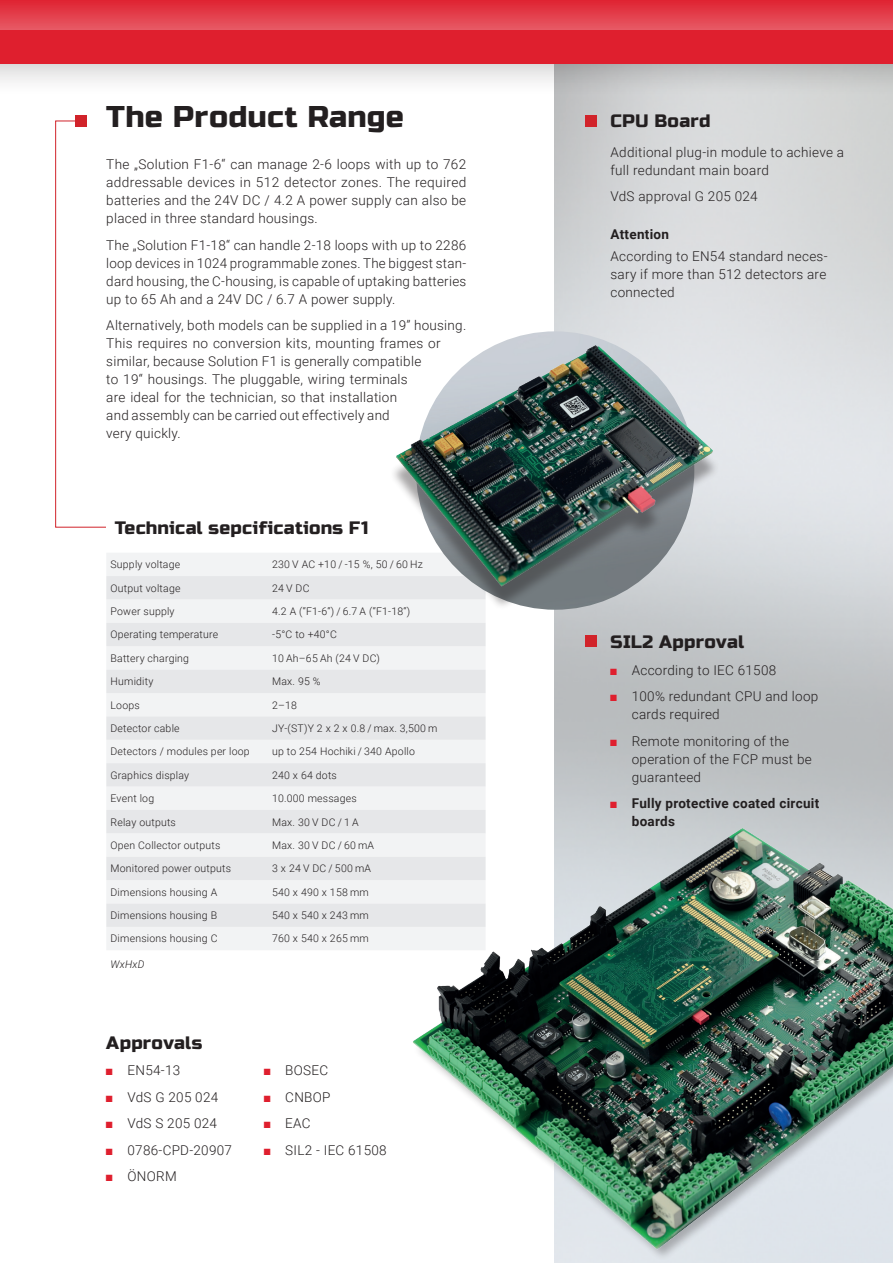
<style>
.page{position:relative;width:893px;height:1263px;background:#fff}
.page>*{position:absolute;margin:0;border:0;box-sizing:border-box;transform-origin:0 0}
.t1{font:30px "Russo One";letter-spacing:.005em;color:#231f20}
.t2{font:18px "Russo One";letter-spacing:.015em;color:#231f20}
.t3{font:300 13.5px/18px "Roboto";letter-spacing:.02em;color:#231f20}
.t4{font:700 13.5px/18px "Roboto";letter-spacing:.02em;color:#231f20}
.t5{font:300 10.5px "Roboto";letter-spacing:.02em;color:#231f20}
.t6{font:italic 300 10.5px "Roboto";letter-spacing:.02em;color:#231f20}
.s1{font-family:"Arial Narrow";font-weight:400;color:#df1f2e}
</style>
<div class="page">
<img style="left:555px;top:106px;width:338px;height:689px">
<div style="left:75px;top:115px;width:12px;height:12px;background:#d1232a"></div>
<div style="left:585px;top:115px;width:12px;height:12px;background:#d1232a"></div>
<div style="left:585px;top:636px;width:12px;height:11px;background:#d1232a"></div>
<svg style="left:55px;top:120px;width:501px;height:408px"></svg>
<div style="left:107px;top:553px;width:282px;height:397px;background:#f2f3f4"></div>
<svg style="left:106px;top:576px;width:380px;height:351px;fill:#e6e7e9"></svg>
<div style="left:106px;top:517px;width:380px;height:21px;background:#fff"></div>
<img style="left:389px;top:795px;width:504px;height:468px">
<div style="left:389px;top:355px;width:331px;height:255px;background:#231f20;opacity:.4"></div>
<img style="left:388px;top:333px;width:333px;height:260px">
<svg style="left:0;top:63px;width:893px;height:43px"></svg>
<div style="left:0;top:0;width:893px;height:63px;background:#df1f2e"></div>
<div style="left:0;top:0;width:893px;height:30px;background:linear-gradient(to bottom,#df2332,#e75864)"></div>
<h1 class="t1" style="left:106px;top:100px;width:299px">The Product Range</h1>
<p class="t3" style="left:106px;top:155px;width:362px;text-align:justify">The „Solution F1-6“ can manage 2-6 loops with up to 762 addressable devices in 512 detector zones. The required batteries and the 24V DC / 4.2 A power supply can also be placed in three standard housings.</p>
<p class="t3" style="left:106px;top:235px;width:361px;text-align:justify">The „Solution F1-18“ can handle 2-18 loops with up to 2286 loop devices in 1024 programmable zones. The biggest stan&shy;dard housing, the C-housing, is capable of uptaking batteries up to 65 Ah and a 24V DC / 6.7 A power supply.</p>
<p class="t3" style="left:106px;top:316px;width:361px">Alternatively, both models can be supplied in a 19” housing.<br>This requires no conversion kits, mounting frames or similar, because Solution F1 is generally compatible<br>to 19“ housings. The pluggable, wiring terminals<br>are ideal for the technician, so that installation<br>and assembly can be carried out effectively and<br>very quickly.</p>
<h2 class="t2" style="left:115px;top:517px;width:255px">Technical sepcifications F1</h2>
<p class="t5" style="left:111px;top:557px;width:71px">Supply voltage</p>
<p class="t5" style="left:272px;top:557px;width:152px">230 V AC +10 / -15 %, 50 / 60 Hz</p>
<p class="t5" style="left:111px;top:581px;width:71px">Output voltage</p>
<p class="t5" style="left:272px;top:581px;width:39px">24 V DC</p>
<p class="t5" style="left:111px;top:604px;width:66px">Power supply</p>
<p class="t5" style="left:272px;top:604px;width:140px">4.2 A (“F1-6“) / 6.7 A (“F1-18“)</p>
<p class="t5" style="left:111px;top:627px;width:109px">Operating temperature</p>
<p class="t5" style="left:272px;top:627px;width:66px">-5°C to +40°C</p>
<p class="t5" style="left:111px;top:651px;width:80px">Battery charging</p>
<p class="t5" style="left:272px;top:651px;width:109px">10 Ah–65 Ah (24 V DC)</p>
<p class="t5" style="left:111px;top:674px;width:44px">Humidity</p>
<p class="t5" style="left:272px;top:674px;width:50px">Max. 95 %</p>
<p class="t5" style="left:111px;top:697px;width:31px">Loops</p>
<p class="t5" style="left:272px;top:697px;width:26px">2–18</p>
<p class="t5" style="left:111px;top:721px;width:71px">Detector cable</p>
<p class="t5" style="left:272px;top:721px;width:167px">JY-(ST)Y 2 x 2 x 0.8 / max. 3,500 m</p>
<p class="t5" style="left:111px;top:744px;width:141px">Detectors / modules per loop</p>
<p class="t5" style="left:272px;top:744px;width:144px">up to 254 Hochiki / 340 Apollo</p>
<p class="t5" style="left:111px;top:768px;width:80px">Graphics display</p>
<p class="t5" style="left:272px;top:768px;width:66px">240 x 64 dots</p>
<p class="t5" style="left:111px;top:791px;width:45px">Event log</p>
<p class="t5" style="left:272px;top:791px;width:86px">10.000 messages</p>
<p class="t5" style="left:111px;top:814px;width:67px">Relay outputs</p>
<p class="t5" style="left:272px;top:814px;width:88px">Max. 30 V DC / 1 A</p>
<p class="t5" style="left:111px;top:838px;width:111px">Open Collector outputs</p>
<p class="t5" style="left:272px;top:838px;width:104px">Max. 30 V DC / 60 mA</p>
<p class="t5" style="left:111px;top:861px;width:122px">Monitored power outputs</p>
<p class="t5" style="left:272px;top:861px;width:100px">3 x 24 V DC / 500 mA</p>
<p class="t5" style="left:111px;top:885px;width:108px">Dimensions housing A</p>
<p class="t5" style="left:272px;top:885px;width:98px">540 x 490 x 158 mm</p>
<p class="t5" style="left:111px;top:908px;width:108px">Dimensions housing B</p>
<p class="t5" style="left:272px;top:908px;width:98px">540 x 540 x 243 mm</p>
<p class="t5" style="left:111px;top:931px;width:108px">Dimensions housing C</p>
<p class="t5" style="left:272px;top:931px;width:98px">760 x 540 x 265 mm</p>
<p class="t6" style="left:110px;top:957px;width:36px">WxHxD</p>
<h2 class="t2" style="left:106px;top:1032px;width:98px">Approvals</h2>
<p class="t3" style="left:106px;top:1061px;width:75px"><span class="s1">■</span> EN54-13</p>
<p class="t3" style="left:106px;top:1088px;width:113px"><span class="s1">■</span> VdS G 205 024</p>
<p class="t3" style="left:106px;top:1114px;width:112px"><span class="s1">■</span> VdS S 205 024</p>
<p class="t3" style="left:106px;top:1141px;width:127px"><span class="s1">■</span> 0786-CPD-20907</p>
<p class="t3" style="left:106px;top:1167px;width:72px"><span class="s1">■</span> ÖNORM</p>
<p class="t3" style="left:264px;top:1061px;width:66px"><span class="s1">■</span> BOSEC</p>
<p class="t3" style="left:264px;top:1088px;width:68px"><span class="s1">■</span> CNBOP</p>
<p class="t3" style="left:264px;top:1114px;width:48px"><span class="s1">■</span> EAC</p>
<p class="t3" style="left:264px;top:1141px;width:124px"><span class="s1">■</span> SIL2 - IEC 61508</p>
<h2 class="t2" style="left:610px;top:110px;width:101px">CPU Board</h2>
<p class="t3" style="left:610px;top:142px;width:235px">Additional plug-in module to achieve a full redundant main board</p>
<p class="t3" style="left:610px;top:187px;width:149px">VdS approval G 205 024</p>
<p class="t4" style="left:610px;top:225px;width:60px">Attention</p>
<p class="t3" style="left:610px;top:247px;width:218px;text-align:justify">According to EN54 standard neces&shy;sary if more than 512 detectors are connected</p>
<h2 class="t2" style="left:610px;top:631px;width:135px">SIL2 Approval</h2>
<p class="t3" style="left:610px;top:660px;width:167px"><span class="s1">■</span> According to IEC 61508</p>
<p class="t3" style="left:632px;top:687px;width:188px;text-indent:-21px"><span class="s1">■</span> 100% redundant CPU and loop cards required</p>
<p class="t3" style="left:632px;top:731px;width:181px;text-indent:-21px"><span class="s1">■</span> Remote monitoring of the operation of the FCP must be guaranteed</p>
<p class="t4" style="left:632px;top:794px;width:189px;text-indent:-21px"><span class="s1">■</span> Fully protective coated circuit boards</p>
</div>
